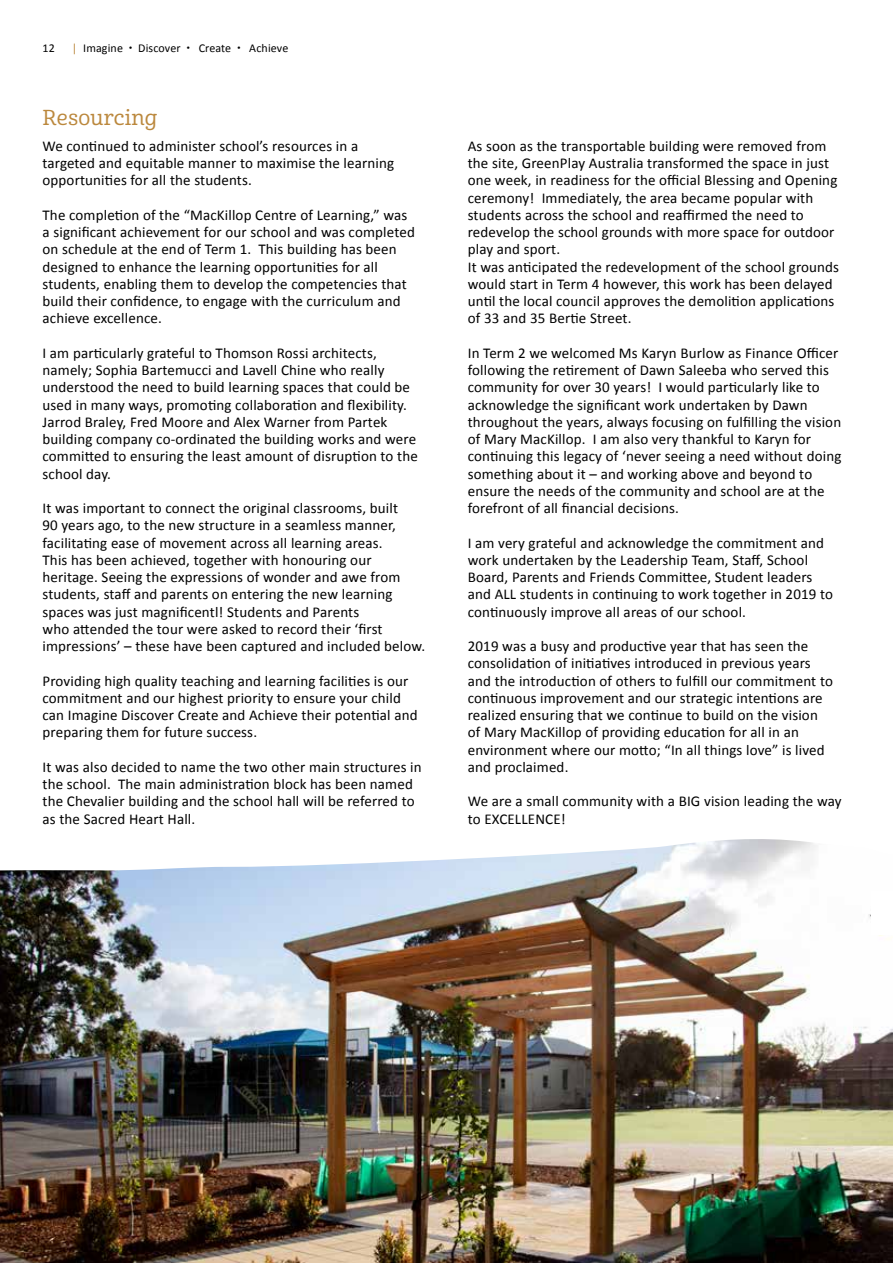
<style>
.page{position:relative;width:893px;height:1263px;background:#fff}
.page>*{position:absolute;margin:0;border:0;box-sizing:border-box;transform-origin:0 0}
.t1{font:21px "Cabrito Nor Med";letter-spacing:.01em;color:#bb883d}
.t2{font:15px/17.2px "Calibri";letter-spacing:.01em;color:#000}
.t3{font:12px "Calibri";letter-spacing:.01em;color:#000}
.s1{color:#bb883d}
.s2{font-size:7.5px}
</style>
<div class="page">
<img style="left:0;top:871px;width:893px;height:392px">
<svg style="left:0;top:839px;width:817px;height:32px"></svg>
<div style="left:872px;top:891px;width:21px;height:43px;background:#fff"></div>
<p class="t3" style="left:43px;top:40px;width:14px">12</p>
<p class="t3" style="left:72px;top:40px;width:218px"><span class="s1">|</span> Imagine <span class="s2">•</span> Discover <span class="s2">•</span> Create <span class="s2">•</span> Achieve</p>
<h1 class="t1" style="left:43px;top:104px;width:116px">Resourcing</h1>
<p class="t2" style="left:43px;top:137px;width:353px">We continued to administer school’s resources in a targeted and equitable manner to maximise the learning opportunities for all the students.</p>
<p class="t2" style="left:43px;top:206px;width:374px">The completion of the “MacKillop Centre of Learning,” was a significant achievement for our school and was completed on schedule at the end of Term 1. This building has been designed to enhance the learning opportunities for all students, enabling them to develop the competencies that build their confidence, to engage with the curriculum and achieve excellence.</p>
<p class="t2" style="left:43px;top:344px;width:377px">I am particularly grateful to Thomson Rossi architects, namely; Sophia Bartemucci and Lavell Chine who really understood the need to build learning spaces that could be used in many ways, promoting collaboration and flexibility.<br>Jarrod Braley, Fred Moore and Alex Warner from Partek building company co-ordinated the building works and were committed to ensuring the least amount of disruption to the school day.</p>
<p class="t2" style="left:43px;top:499px;width:384px">It was important to connect the original classrooms, built<br>90 years ago, to the new structure in a seamless manner, facilitating ease of movement across all learning areas.<br>This has been achieved, together with honouring our heritage. Seeing the expressions of wonder and awe from students, staff and parents on entering the new learning spaces was just magnificentl! Students and Parents<br>who attended the tour were asked to record their ‘first impressions’ – these have been captured and included below.</p>
<p class="t2" style="left:43px;top:672px;width:377px">Providing high quality teaching and learning facilities is our commitment and our highest priority to ensure your child can Imagine Discover Create and Achieve their potential and preparing them for future success.</p>
<p class="t2" style="left:43px;top:758px;width:381px">It was also decided to name the two other main structures in the school. The main administration block has been named the Chevalier building and the school hall will be referred to as the Sacred Heart Hall.</p>
<p class="t2" style="left:468px;top:137px;width:373px">As soon as the transportable building were removed from the site, GreenPlay Australia transformed the space in just one week, in readiness for the official Blessing and Opening ceremony! Immediately, the area became popular with students across the school and reaffirmed the need to redevelop the school grounds with more space for outdoor play and sport.<br>It was anticipated the redevelopment of the school grounds would start in Term 4 however, this work has been delayed until the local council approves the demolition applications of 33 and 35 Bertie Street.</p>
<p class="t2" style="left:468px;top:344px;width:375px">In Term 2 we welcomed Ms Karyn Burlow as Finance Officer following the retirement of Dawn Saleeba who served this community for over 30 years! I would particularly like to acknowledge the significant work undertaken by Dawn throughout the years, always focusing on fulfilling the vision of Mary MacKillop. I am also very thankful to Karyn for continuing this legacy of ‘never seeing a need without doing something about it – and working above and beyond to ensure the needs of the community and school are at the forefront of all financial decisions.</p>
<p class="t2" style="left:468px;top:534px;width:367px">I am very grateful and acknowledge the commitment and work undertaken by the Leadership Team, Staff, School Board, Parents and Friends Committee, Student leaders and ALL students in continuing to work together in 2019 to continuously improve all areas of our school.</p>
<p class="t2" style="left:468px;top:637px;width:367px">2019 was a busy and productive year that has seen the consolidation of initiatives introduced in previous years and the introduction of others to fulfill our commitment to continuous improvement and our strategic intentions are realized ensuring that we continue to build on the vision of Mary MacKillop of providing education for all in an environment where our motto; “In all things love” is lived and proclaimed.</p>
<p class="t2" style="left:468px;top:793px;width:375px">We are a small community with a BIG vision leading the way to EXCELLENCE!</p>
</div>
